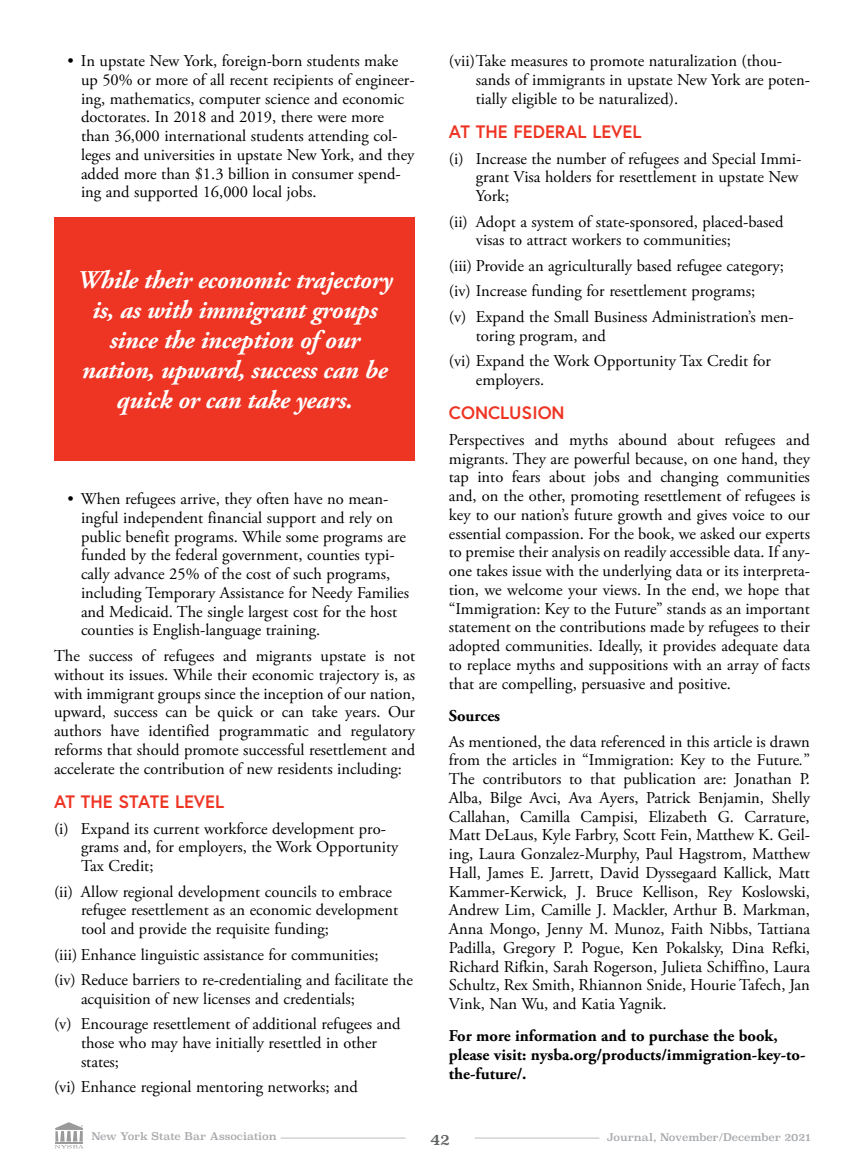
<style>
.page{position:relative;width:864px;height:1175px;background:#fff}
.page>*{position:absolute;margin:0;border:0;box-sizing:border-box;transform-origin:0 0}
.pull_quote{font:italic 700 25.5px/30px "Adobe Garamond Pro";letter-spacing:-.015em;color:#fff;text-align:center}
.head{font:700 18px "Europa";color:#ee3524}
.text{font:16.5px/18.8px "Adobe Garamond Pro";letter-spacing:-.02em;color:#000;text-align:justify}
.text_lists{font:16.5px/18.8px "Adobe Garamond Pro";letter-spacing:-.02em;color:#000}
.text_bullets{font:16.5px/18.8px "Adobe Garamond Pro";letter-spacing:-.08em;color:#000}
.text_bullets-2{font:16.5px/18.8px "Adobe Garamond Pro";letter-spacing:-.01em;color:#000}
.subhead{font:700 16.5px/18.8px "Adobe Garamond Pro";color:#000}
.t1{font:15px "Superclarendon Rg";color:#636466}
.t2{font:10.5px "Superclarendon Rg";color:#a7a9ac}
.s1{font-style:italic}
</style>
<div class="page">
<hr style="left:281px;top:1137px;width:125px;height:1px;background:#bcbec0">
<hr style="left:475px;top:1137px;width:124px;height:1px;background:#bcbec0">
<svg style="left:55px;top:1122px;width:28px;height:26px"></svg>
<div style="left:54px;top:217px;width:361px;height:243px;background:#ee3524"></div>
<p class="text_bullets-2" style="left:81px;top:52px;width:335px;text-indent:-14px">• In upstate New York, foreign-born students make up 50% or more of all recent recipients of engineer&shy;ing, mathematics, computer science and economic doctorates. In 2018 and 2019, there were more than 36,000 international students attending col&shy;leges and universities in upstate New York, and they added more than $1.3 billion in consumer spend&shy;ing and supported 16,000 local jobs.</p>
<p class="pull_quote" style="left:77px;top:266px;width:318px">While their economic trajectory is, as with immigrant groups since the inception of our nation, upward, success can be quick or can take years.</p>
<p class="text_bullets" style="left:81px;top:490px;width:330px;text-indent:-14px">• When refugees arrive, they often have no mean&shy;ingful independent financial support and rely on public benefit programs. While some programs are funded by the federal government, counties typi&shy;cally advance 25% of the cost of such programs, including Temporary Assistance for Needy Families and Medicaid. The single largest cost for the host counties is English-language training.</p>
<p class="text" style="left:54px;top:647px;width:363px">The success of refugees and migrants upstate is not without its issues. While their economic trajectory is, as with immigrant groups since the inception of our nation, upward, success can be quick or can take years. Our authors have identified programmatic and regulatory reforms that should promote successful resettlement and accelerate the contribution of new residents including:</p>
<h2 class="head" style="left:54px;top:789px;width:172px">AT THE STATE LEVEL</h2>
<p class="text_lists" style="left:81px;top:819px;width:319px;text-indent:-27px">(i) Expand its current workforce development pro&shy;grams and, for employers, the Work Opportunity<br>Tax Credit;</p>
<p class="text_lists" style="left:81px;top:882px;width:319px;text-indent:-27px">(ii) Allow regional development councils to embrace refugee resettlement as an economic development tool and provide the requisite funding;</p>
<p class="text_lists" style="left:54px;top:945px;width:326px">(iii) Enhance linguistic assistance for communities;</p>
<p class="text_lists" style="left:81px;top:971px;width:333px;text-indent:-27px">(iv) Reduce barriers to re-credentialing and facilitate the acquisition of new licenses and credentials;</p>
<p class="text_lists" style="left:81px;top:1015px;width:321px;text-indent:-27px">(v) Encourage resettlement of additional refugees and those who may have initially resettled in other states;</p>
<p class="text_lists" style="left:54px;top:1078px;width:305px">(vi) Enhance regional mentoring networks; and</p>
<p class="text_lists" style="left:476px;top:52px;width:336px;text-indent:-27px">(vii)Take measures to promote naturalization (thou&shy;sands of immigrants in upstate New York are poten&shy;tially eligible to be naturalized).</p>
<h2 class="head" style="left:449px;top:119px;width:194px">AT THE FEDERAL LEVEL</h2>
<p class="text_lists" style="left:476px;top:149px;width:327px;text-indent:-27px">(i) Increase the number of refugees and Special Immi&shy;grant Visa holders for resettlement in upstate New<br>York;</p>
<p class="text_lists" style="left:476px;top:212px;width:309px;text-indent:-27px">(ii) Adopt a system of state-sponsored, placed-based visas to attract workers to communities;</p>
<p class="text_lists" style="left:449px;top:257px;width:336px">(iii) Provide an agriculturally based refugee category;</p>
<p class="text_lists" style="left:449px;top:282px;width:308px">(iv) Increase funding for resettlement programs;</p>
<p class="text_lists" style="left:476px;top:308px;width:320px;text-indent:-27px">(v) Expand the Small Business Administration’s men&shy;toring program, and</p>
<p class="text_lists" style="left:476px;top:352px;width:297px;text-indent:-27px">(vi) Expand the Work Opportunity Tax Credit for employers.</p>
<h2 class="head" style="left:449px;top:401px;width:117px">CONCLUSION</h2>
<p class="text" style="left:449px;top:431px;width:363px">Perspectives and myths abound about refugees and migrants. They are powerful because, on one hand, they tap into fears about jobs and changing communities and, on the other, promoting resettlement of refugees is key to our nation’s future growth and gives voice to our essential compassion. For the book, we asked our experts to premise their analysis on readily accessible data. If any&shy;one takes issue with the underlying data or its interpreta&shy;tion, we welcome your views. In the end, we hope that “Immigration: Key to the Future” stands as an important statement on the contributions made by refugees to their adopted communities. Ideally, it provides adequate data to replace myths and suppositions with an array of facts that are compelling, persuasive and positive.</p>
<h3 class="subhead" style="left:449px;top:706px;width:53px">Sources</h3>
<p class="text" style="left:449px;top:732px;width:363px">As mentioned, the data referenced in this article is drawn from the articles in “Immigration: Key to the Future<span class="s1">.</span>” The contributors to that publication are: Jonathan P.<br>Alba, Bilge Avci, Ava Ayers, Patrick Benjamin, Shelly Callahan, Camilla Campisi, Elizabeth G. Carrature, Matt DeLaus, Kyle Farbry, Scott Fein, Matthew K. Geil&shy;ing, Laura Gonzalez-Murphy, Paul Hagstrom, Matthew Hall, James E. Jarrett, David Dyssegaard Kallick, Matt Kammer-Kerwick, J. Bruce Kellison, Rey Koslowski, Andrew Lim, Camille J. Mackler, Arthur B. Markman, Anna Mongo, Jenny M. Munoz, Faith Nibbs, Tattiana Padilla, Gregory P. Pogue, Ken Pokalsky, Dina Refki, Richard Rifkin, Sarah Rogerson, Julieta Schiffino, Laura Schultz, Rex Smith, Rhiannon Snide, Hourie Tafech, Jan Vink, Nan Wu, and Katia Yagnik.</p>
<h3 class="subhead" style="left:449px;top:1027px;width:358px">For more information and to purchase the book, please visit: nysba.org/products/immigration-key-to&shy;the-future/.</h3>
<p class="t2" style="left:91px;top:1130px;width:187px">New York State Bar Association</p>
<p class="t1" style="left:430px;top:1130px;width:21px">42</p>
<p class="t2" style="left:607px;top:1131px;width:205px">Journal, November/December 2021</p>
</div>
